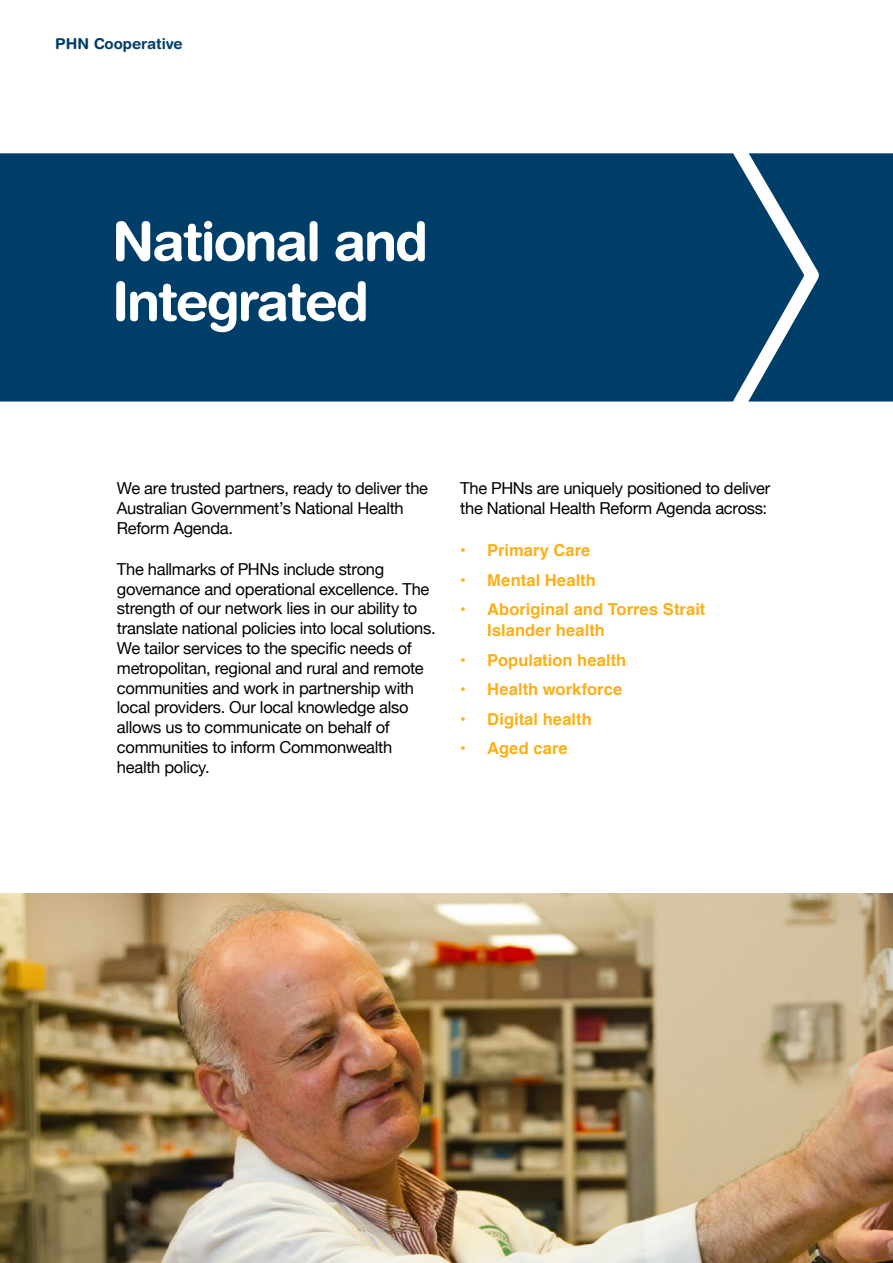
<style>
.page{position:relative;width:893px;height:1263px;background:#fff}
.page>*{position:absolute;margin:0;border:0;box-sizing:border-box;transform-origin:0 0}
.t1{font:700 54px/60px "Helvetica Rounded LT Pro";letter-spacing:-.04em;color:#fff}
.t2{font:16.5px/19.8px "Helvetica Neue";letter-spacing:-.015em;color:#000}
.t3{font:700 16.5px/21px "Helvetica";letter-spacing:.005em;color:#fcaf17}
.t4{font:700 15px "Helvetica Rounded LT Pro";color:#003e6a}
</style>
<div class="page">
<div style="left:0;top:153px;width:893px;height:248px;background:#003e6a"></div>
<svg style="left:721px;top:153px;width:107px;height:249px;background:#255a80"></svg>
<img style="left:0;top:893px;width:893px;height:370px">
<p class="t4" style="left:55px;top:35px;width:129px">PHN Cooperative</p>
<h1 class="t1" style="left:112px;top:210px;width:317px">National and<br>Integrated</h1>
<p class="t2" style="left:117px;top:479px;width:313px">We are trusted partners, ready to deliver the<br>Australian Government’s National Health<br>Reform Agenda.</p>
<p class="t2" style="left:117px;top:560px;width:320px">The hallmarks of PHNs include strong governance and operational excellence. The strength of our network lies in our ability to translate national policies into local solutions.<br>We tailor services to the specific needs of metropolitan, regional and rural and remote communities and work in partnership with local providers. Our local knowledge also allows us to communicate on behalf of communities to inform Commonwealth health policy.</p>
<p class="t2" style="left:460px;top:479px;width:312px">The PHNs are uniquely positioned to deliver the National Health Reform Agenda across:</p>
<p class="t3" style="left:460px;top:540px;width:132px">• Primary Care</p>
<p class="t3" style="left:460px;top:570px;width:137px">• Mental Health</p>
<p class="t3" style="left:487px;top:599px;width:220px;text-indent:-27px">• Aboriginal and Torres Strait<br>Islander health</p>
<p class="t3" style="left:460px;top:650px;width:168px">• Population health</p>
<p class="t3" style="left:460px;top:679px;width:163px">• Health workforce</p>
<p class="t3" style="left:460px;top:709px;width:133px">• Digital health</p>
<p class="t3" style="left:460px;top:738px;width:109px">• Aged care</p>
</div>
